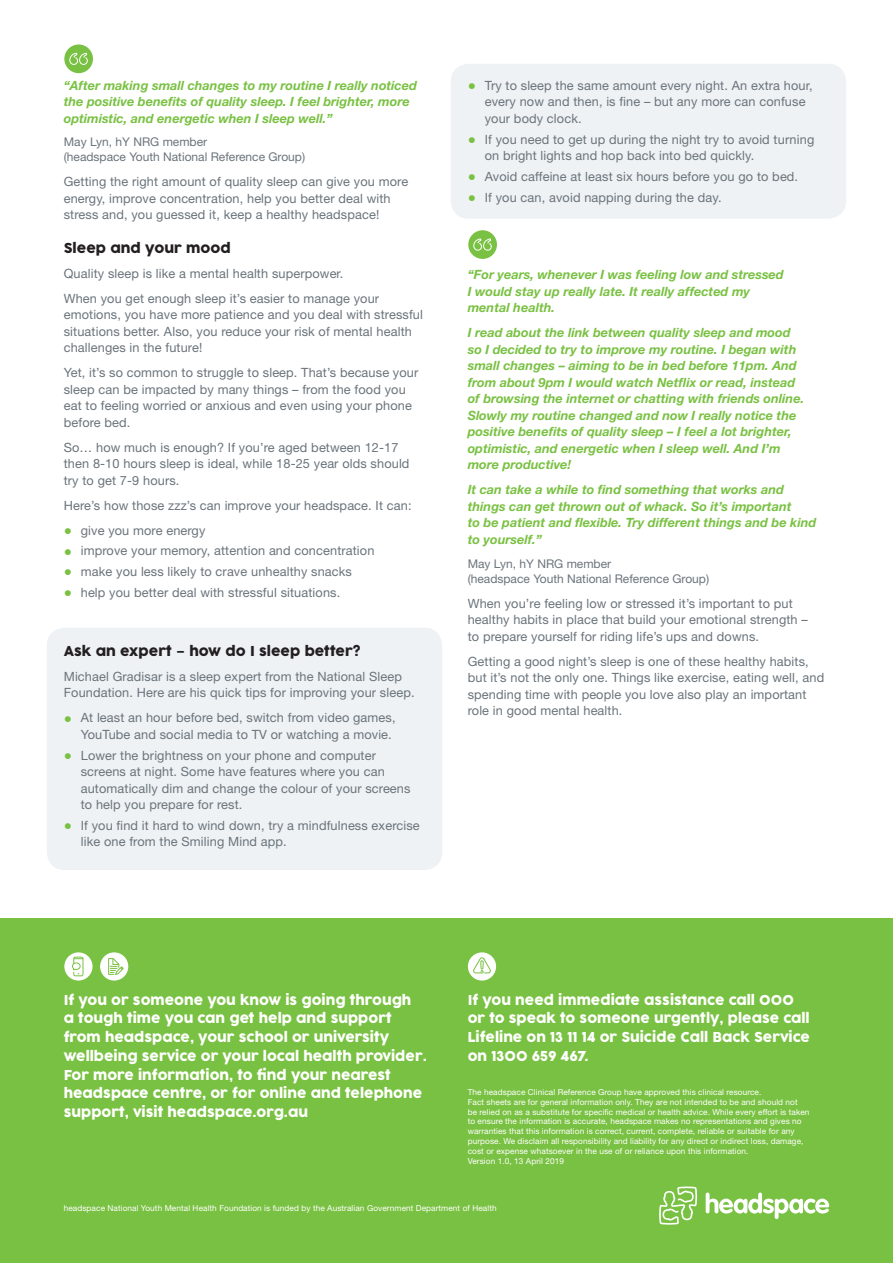
<style>
.page{position:relative;width:893px;height:1263px;background:#fff}
.page>*{position:absolute;margin:0;border:0;box-sizing:border-box;transform-origin:0 0}
.t1{font:13.5px/18.8px "Cocogoose Pro";color:#fff}
.t2{font:13.5px "Cocogoose Pro";color:#231f20}
.t3{font:12.75px/16.5px "Helvetica Neue LT Std";letter-spacing:.01em;color:#6a747b}
.t4{font:italic 700 12.75px/16.5px "Helvetica Neue LT Std";color:#79c142}
.t5{font:12px/15px "Helvetica Neue LT Std";color:#6a747b}
.t6{font:8.25px/9.9px "Helvetica Neue LT Std";letter-spacing:.01em;color:#fff}
.s1{font-size:16.5px;color:#79c142}
</style>
<div class="page">
<div style="left:0;top:918px;width:893px;height:345px;background:#79c142"></div>
<svg style="left:64px;top:952px;width:29px;height:28px"></svg>
<div style="left:73px;top:957px;width:10px;height:19px;border:1px solid #79c142"></div>
<svg style="left:72px;top:958px;width:11px;height:16px"></svg>
<div style="left:100px;top:952px;width:28px;height:28px;background:#fff;border-radius:50%"></div>
<svg style="left:108px;top:958px;width:16px;height:17px"></svg>
<div style="left:468px;top:952px;width:28px;height:28px;background:#fff;border-radius:50%"></div>
<svg style="left:473px;top:956px;width:19px;height:17px"></svg>
<svg style="left:659px;top:1186px;width:38px;height:39px"></svg>
<svg style="left:706px;top:1192px;width:123px;height:27px"></svg>
<div style="left:64px;top:44px;width:29px;height:29px;background:#79c142;border-radius:50%"></div>
<svg style="left:69px;top:53px;width:19px;height:12px"></svg>
<div style="left:451px;top:64px;width:395px;height:155px;background:#eff2f5;border-radius:18px"></div>
<div style="left:47px;top:628px;width:395px;height:242px;background:#eff2f5;border-radius:18px"></div>
<div style="left:468px;top:230px;width:29px;height:29px;background:#79c142;border-radius:50%"></div>
<svg style="left:473px;top:239px;width:19px;height:11px"></svg>
<p class="t4" style="left:64px;top:77px;width:354px">“After making small changes to my routine I really noticed the positive benefits of quality sleep. I feel brighter, more optimistic, and energetic when I sleep well.”</p>
<p class="t5" style="left:64px;top:134px;width:243px">May Lyn, hY NRG member<br>(headspace Youth National Reference Group)</p>
<p class="t3" style="left:64px;top:173px;width:346px">Getting the right amount of quality sleep can give you more energy, improve concentration, help you better deal with stress and, you guessed it, keep a healthy headspace!</p>
<p class="t2" style="left:64px;top:239px;width:168px">Sleep and your mood</p>
<p class="t3" style="left:64px;top:260px;width:317px;line-height:25px">Quality sleep is like a mental health superpower.<br>When you get enough sleep it’s easier to manage your</p>
<p class="t3" style="left:64px;top:306px;width:361px">emotions, you have more patience and you deal with stressful situations better. Also, you reduce your risk of mental health challenges in the future!</p>
<p class="t3" style="left:64px;top:364px;width:356px">Yet, it’s so common to struggle to sleep. That’s because your sleep can be impacted by many things – from the food you eat to feeling worried or anxious and even using your phone before bed.</p>
<p class="t3" style="left:64px;top:439px;width:347px">So… how much is enough? If you’re aged between 12-17 then 8-10 hours sleep is ideal, while 18-25 year olds should try to get 7-9 hours.</p>
<p class="t3" style="left:64px;top:497px;width:349px">Here’s how those zzz’s can improve your headspace. It can:</p>
<p class="t3" style="left:64px;top:522px;width:143px"><span class="s1">•</span> give you more energy</p>
<p class="t3" style="left:64px;top:542px;width:312px"><span class="s1">•</span> improve your memory, attention and concentration</p>
<p class="t3" style="left:64px;top:563px;width:290px"><span class="s1">•</span> make you less likely to crave unhealthy snacks</p>
<p class="t3" style="left:64px;top:584px;width:278px"><span class="s1">•</span> help you better deal with stressful situations.</p>
<p class="t2" style="left:64px;top:642px;width:298px">Ask an expert – how do I sleep better?</p>
<p class="t3" style="left:64px;top:668px;width:352px">Michael Gradisar is a sleep expert from the National Sleep<br>Foundation. Here are his quick tips for improving your sleep.</p>
<p class="t3" style="left:64px;top:709px;width:333px;text-align:right"><span class="s1">•</span> At least an hour before bed, switch from video games,<br>YouTube and social media to TV or watching a movie.</p>
<p class="t3" style="left:81px;top:747px;width:331px;text-indent:-17px"><span class="s1">•</span> Lower the brightness on your phone and computer screens at night. Some have features where you can automatically dim and change the colour of your screens to help you prepare for rest.</p>
<p class="t3" style="left:81px;top:817px;width:340px;text-indent:-17px"><span class="s1">•</span> If you find it hard to wind down, try a mindfulness exercise like one from the Smiling Mind app.</p>
<p class="t3" style="left:485px;top:77px;width:329px;text-indent:-17px"><span class="s1">•</span> Try to sleep the same amount every night. An extra hour, every now and then, is fine – but any more can confuse your body clock.</p>
<p class="t3" style="left:485px;top:131px;width:331px;text-indent:-17px"><span class="s1">•</span> If you need to get up during the night try to avoid turning on bright lights and hop back into bed quickly.</p>
<p class="t3" style="left:468px;top:168px;width:332px"><span class="s1">•</span> Avoid caffeine at least six hours before you go to bed.</p>
<p class="t3" style="left:468px;top:189px;width:255px"><span class="s1">•</span> If you can, avoid napping during the day.</p>
<p class="t4" style="left:468px;top:266px;width:317px">“For years, whenever I was feeling low and stressed<br>I would stay up really late. It really affected my mental health.</p>
<p class="t4" style="left:468px;top:324px;width:338px">I read about the link between quality sleep and mood so I decided to try to improve my routine. I began with small changes – aiming to be in bed before 11pm. And from about 9pm I would watch Netflix or read, instead of browsing the internet or chatting with friends online.<br>Slowly my routine changed and now I really notice the positive benefits of quality sleep – I feel a lot brighter, optimistic, and energetic when I sleep well. And I’m more productive!</p>
<p class="t4" style="left:468px;top:481px;width:350px">It can take a while to find something that works and things can get thrown out of whack. So it’s important<br>to be patient and flexible. Try different things and be kind to yourself.”</p>
<p class="t5" style="left:468px;top:556px;width:243px">May Lyn, hY NRG member<br>(headspace Youth National Reference Group)</p>
<p class="t3" style="left:468px;top:594px;width:342px">When you’re feeling low or stressed it’s important to put healthy habits in place that build your emotional strength – to prepare yourself for riding life’s ups and downs.</p>
<p class="t3" style="left:468px;top:652px;width:358px">Getting a good night’s sleep is one of these healthy habits, but it’s not the only one. Things like exercise, eating well, and spending time with people you love also play an important role in good mental health.</p>
<p class="t1" style="left:64px;top:991px;width:365px">If you or someone you know is going through<br>a tough time you can get help and support from headspace, your school or university wellbeing service or your local health provider.<br>For more information, to find your nearest headspace centre, or for online and telephone support, visit headspace.org.au</p>
<p class="t1" style="left:468px;top:991px;width:344px">If you need immediate assistance call 000 or to speak to someone urgently, please call Lifeline on 13 11 14 or Suicide Call Back Service on 1300 659 467.</p>
<p class="t6" style="left:468px;top:1087px;width:343px">The headspace Clinical Reference Group have approved this clinical resource.<br>Fact sheets are for general information only. They are not intended to be and should not<br>be relied on as a substitute for specific medical or health advice. While every effort is taken to ensure the information is accurate, headspace makes no representations and gives no warranties that this information is correct, current, complete, reliable or suitable for any purpose. We disclaim all responsibility and liability for any direct or indirect loss, damage, cost or expense whatsoever in the use of or reliance upon this information.<br>Version 1.0, 13 April 2019</p>
<p class="t6" style="left:64px;top:1203px;width:434px">headspace National Youth Mental Health Foundation is funded by the Australian Government Department of Health</p>
</div>
